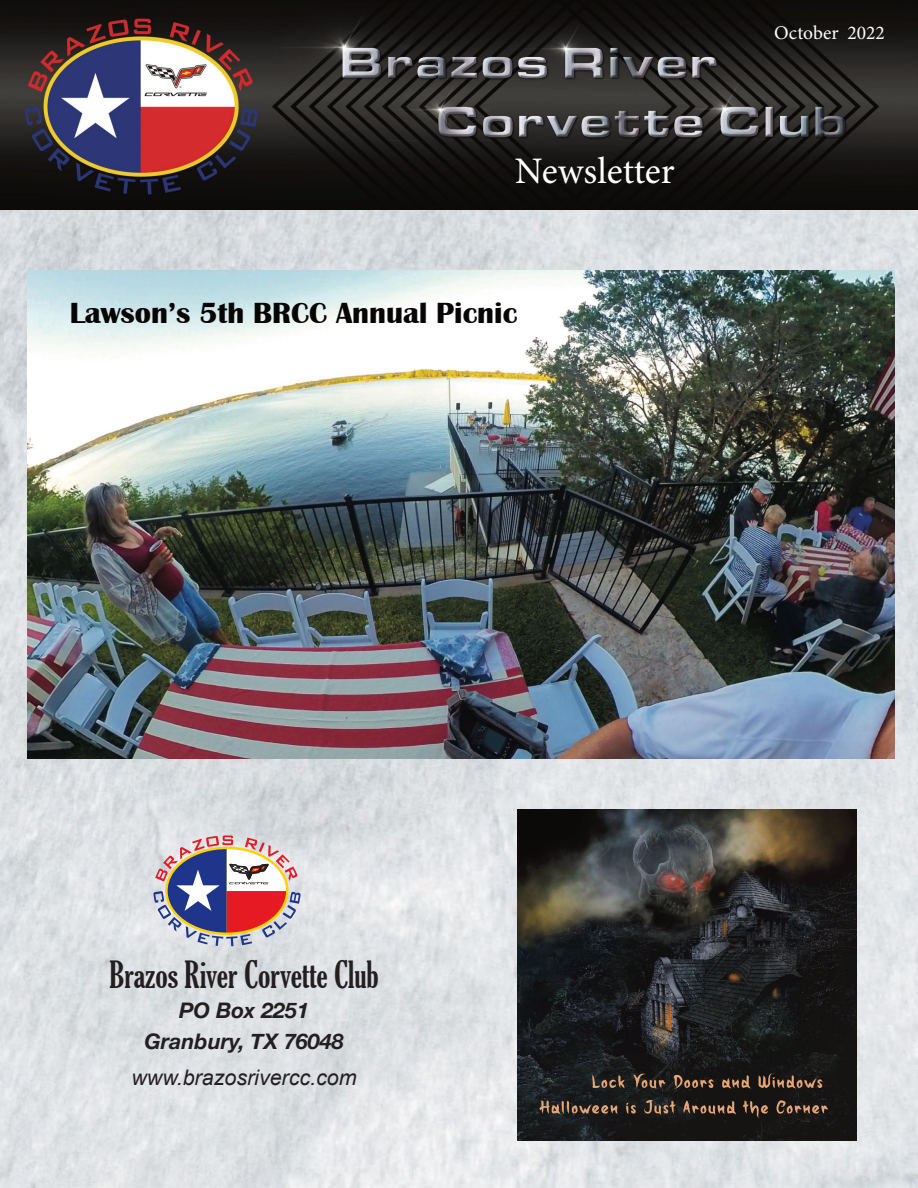
<style>
.page{position:relative;width:918px;height:1188px;background:#fff}
.page>*{position:absolute;margin:0;border:0;box-sizing:border-box;transform-origin:0 0}
.t1{font:37.5px "Minion Pro";color:#fff}
.t2{font:extra-condensed 36px "Gloucester";color:#231f20}
.t3{font:700 30px "Britannic";color:#080505}
.t4{font:italic 700 21.45px "Helvetica Neue";color:#231f20}
.t5{font:italic 21.45px "Arial";color:#231f20}
.t6{font:19.5px "Minion Pro";color:#fff}
</style>
<div class="page">
<img style="left:0;top:210px;width:918px;height:978px">
<svg style="left:0;top:0;width:918px;height:210px;background:#332c2c"></svg>
<svg style="left:153px;top:835px;width:148px;height:111px;background:#b499a6"></svg>
<img style="left:28px;top:271px;width:866px;height:487px">
<img style="left:517px;top:809px;width:340px;height:331px">
<p class="t1" style="left:515px;top:148px;width:162px">Newsletter</p>
<p class="t3" style="left:70px;top:298px;width:449px">Lawson’s 5th BRCC Annual Picnic</p>
<p class="t6" style="left:774px;top:21px;width:112px">October 2022</p>
<p class="t2" style="left:110px;top:954px;width:271px">Brazos River Corvette Club</p>
<p class="t4" style="left:179px;top:997px;width:131px">PO Box 2251</p>
<p class="t4" style="left:145px;top:1028px;width:201px">Granbury, TX 76048</p>
<p class="t5" style="left:131px;top:1065px;width:227px">www.brazosrivercc.com</p>
</div>
